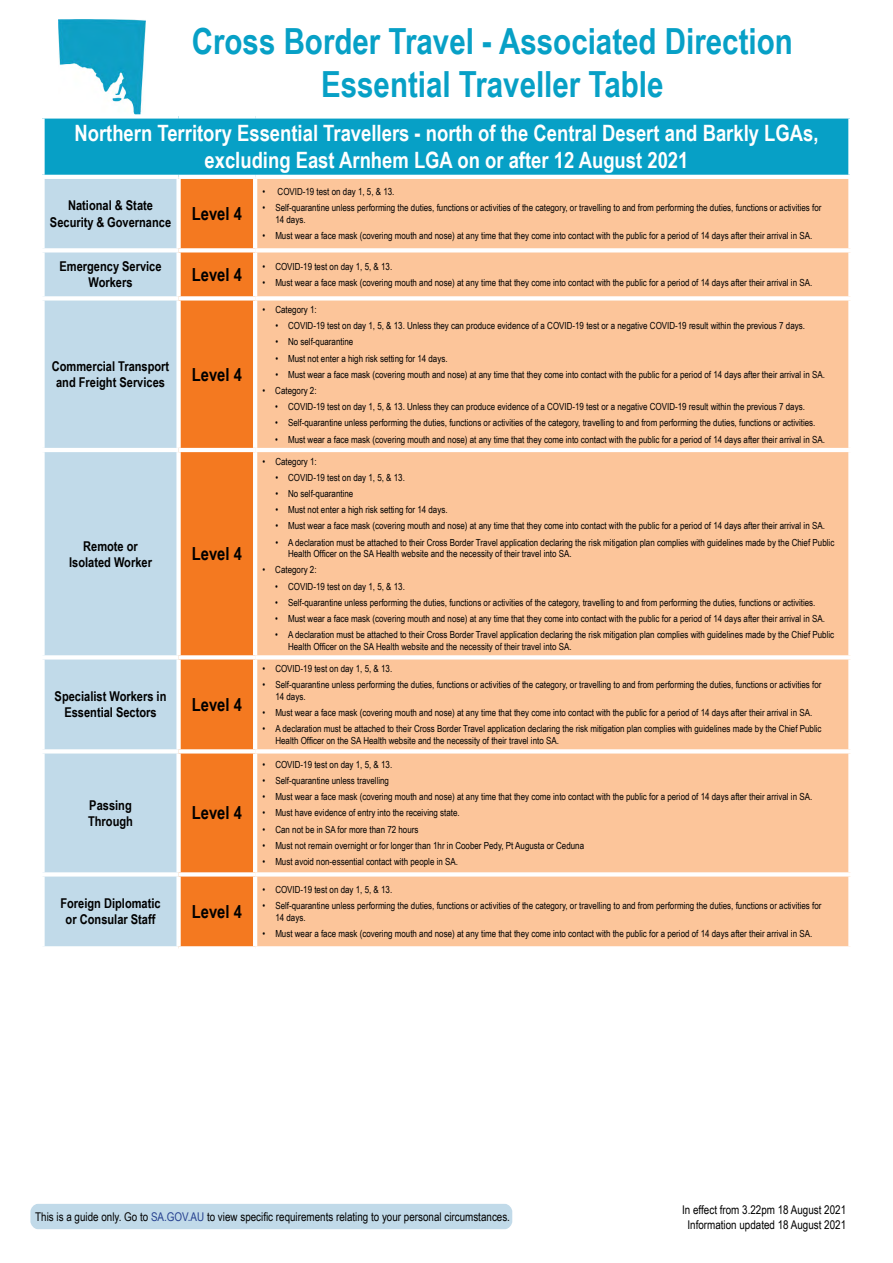
<style>
.page{position:relative;width:893px;height:1263px;background:#fff}
.page>*{position:absolute;margin:0;border:0;box-sizing:border-box;transform-origin:0 0}
.t1{font:700 36px/43.2px "Arial Narrow";color:#07a0c6;text-align:center}
.t2{font:700 22.5px/27px "Arial Narrow";color:#fff;text-align:center}
.t3{font:700 18px "Arial Narrow";color:#000}
.t4{font:700 13.5px/16.2px "Arial Narrow";color:#000;text-align:center}
.t5{font:12px/14.4px "Arial Narrow";color:#000;text-align:center}
.t6{font:9.75px/11.7px "Arial Narrow";color:#000}
.s1{color:#25408f}
</style>
<div class="page">
<div style="left:30px;top:1204px;width:482px;height:25px;background:#c1dae9;border-radius:8px"></div>
<img style="left:58px;top:19px;width:88px;height:95px">
<div style="left:43px;top:116px;width:807px;height:61px;background:#07a0c6"></div>
<div style="left:45px;top:179px;width:131px;height:767px;background:#c1dae9"></div>
<div style="left:181px;top:179px;width:72px;height:767px;background:#f47920"></div>
<div style="left:257px;top:179px;width:591px;height:767px;background:#fcc59a"></div>
<svg style="left:179px;top:248px;width:76px;height:4px"></svg>
<div style="left:40px;top:119px;width:5px;height:56px;background:#fff"></div>
<hr style="left:40px;top:175px;width:139px;height:4px;background:#fff">
<svg style="left:43px;top:248px;width:136px;height:4px"></svg>
<div style="left:40px;top:296px;width:139px;height:5px;background:#fff"></div>
<hr style="left:40px;top:448px;width:139px;height:4px;background:#fff">
<svg style="left:43px;top:655px;width:136px;height:4px"></svg>
<svg style="left:43px;top:872px;width:136px;height:4px"></svg>
<svg style="left:43px;top:946px;width:136px;height:2px"></svg>
<div style="left:848px;top:119px;width:5px;height:56px;background:#fff"></div>
<div style="left:40px;top:114px;width:139px;height:5px;background:#fff"></div>
<div style="left:179px;top:114px;width:76px;height:5px;background:#fff"></div>
<div style="left:255px;top:114px;width:598px;height:5px;background:#fff"></div>
<svg style="left:43px;top:749px;width:136px;height:4px"></svg>
<hr style="left:179px;top:175px;width:76px;height:4px;background:#fff">
<div style="left:179px;top:296px;width:76px;height:5px;background:#fff"></div>
<hr style="left:179px;top:448px;width:76px;height:4px;background:#fff">
<svg style="left:179px;top:655px;width:76px;height:4px"></svg>
<svg style="left:179px;top:749px;width:76px;height:4px"></svg>
<svg style="left:179px;top:872px;width:76px;height:4px"></svg>
<svg style="left:179px;top:946px;width:76px;height:1px"></svg>
<hr style="left:255px;top:175px;width:598px;height:4px;background:#fff">
<svg style="left:255px;top:248px;width:595px;height:4px"></svg>
<div style="left:255px;top:296px;width:598px;height:5px;background:#fff"></div>
<hr style="left:255px;top:448px;width:598px;height:4px;background:#fff">
<svg style="left:255px;top:749px;width:595px;height:4px"></svg>
<svg style="left:255px;top:872px;width:596px;height:4px"></svg>
<svg style="left:255px;top:946px;width:595px;height:2px"></svg>
<svg style="left:255px;top:655px;width:595px;height:4px"></svg>
<h1 class="t1" style="left:192px;top:18px;width:603px">Cross Border Travel - Associated Direction<br>Essential Traveller Table</h1>
<h2 class="t2" style="left:74px;top:119px;width:746px">Northern Territory Essential Travellers - north of the Central Desert and Barkly LGAs, excluding East Arnhem LGA on or after 12 August 2021</h2>
<h3 class="t4" style="left:50px;top:197px;width:193px;text-align:left;text-indent:18px">National &amp; State<br>Security &amp; Governance <sup>Level</sup> <sup>4</sup></h3>
<p class="t6" style="left:263px;top:185px;width:133px">• COVID-19 test on day 1, 5, &amp; 13.</p>
<p class="t6" style="left:275px;top:202px;width:548px;text-indent:-13px">• Self-quarantine unless performing the duties, functions or activities of the category, or travelling to and from performing the duties, functions or activities for<br>14 days.</p>
<p class="t6" style="left:263px;top:230px;width:551px">• Must wear a face mask (covering mouth and nose) at any time that they come into contact with the public for a period of 14 days after their arrival in SA.</p>
<h3 class="t4" style="left:59px;top:258px;width:104px">Emergency Service<br>Workers</h3>
<h3 class="t3" style="left:192px;top:261px;width:52px">Level 4</h3>
<h3 class="t4" style="left:52px;top:357px;width:119px">Commercial Transport and Freight Services</h3>
<h3 class="t3" style="left:192px;top:361px;width:52px">Level 4</h3>
<h3 class="t4" style="left:69px;top:537px;width:84px">Remote or<br>Isolated Worker</h3>
<h3 class="t3" style="left:192px;top:540px;width:52px">Level 4</h3>
<h3 class="t4" style="left:55px;top:688px;width:113px">Specialist Workers in<br>Essential Sectors</h3>
<h3 class="t3" style="left:192px;top:691px;width:52px">Level 4</h3>
<h3 class="t4" style="left:88px;top:796px;width:46px;text-align:left">Passing<br>Through</h3>
<h3 class="t3" style="left:192px;top:799px;width:52px">Level 4</h3>
<h3 class="t4" style="left:60px;top:895px;width:102px">Foreign Diplomatic or Consular Staff</h3>
<h3 class="t3" style="left:192px;top:898px;width:52px">Level 4</h3>
<p class="t6" style="left:263px;top:260px;width:131px">• COVID-19 test on day 1, 5, &amp; 13.</p>
<p class="t6" style="left:263px;top:276px;width:551px">• Must wear a face mask (covering mouth and nose) at any time that they come into contact with the public for a period of 14 days after their arrival in SA.</p>
<p class="t6" style="left:263px;top:303px;width:56px">• Category 1:</p>
<p class="t6" style="left:275px;top:319px;width:531px">• COVID-19 test on day 1, 5, &amp; 13. Unless they can produce evidence of a COVID-19 test or a negative COVID-19 result within the previous 7 days.</p>
<p class="t6" style="left:275px;top:336px;width:80px">• No self-quarantine</p>
<p class="t6" style="left:275px;top:352px;width:174px">• Must not enter a high risk setting for 14 days.</p>
<p class="t6" style="left:275px;top:368px;width:551px">• Must wear a face mask (covering mouth and nose) at any time that they come into contact with the public for a period of 14 days after their arrival in SA.</p>
<p class="t6" style="left:263px;top:384px;width:56px">• Category 2:</p>
<p class="t6" style="left:275px;top:400px;width:531px">• COVID-19 test on day 1, 5, &amp; 13. Unless they can produce evidence of a COVID-19 test or a negative COVID-19 result within the previous 7 days.</p>
<p class="t6" style="left:275px;top:417px;width:542px">• Self-quarantine unless performing the duties, functions or activities of the category, travelling to and from performing the duties, functions or activities.</p>
<p class="t6" style="left:275px;top:433px;width:551px">• Must wear a face mask (covering mouth and nose) at any time that they come into contact with the public for a period of 14 days after their arrival in SA.</p>
<p class="t6" style="left:263px;top:455px;width:56px">• Category 1:</p>
<p class="t6" style="left:275px;top:471px;width:131px">• COVID-19 test on day 1, 5, &amp; 13.</p>
<p class="t6" style="left:275px;top:487px;width:80px">• No self-quarantine</p>
<p class="t6" style="left:275px;top:503px;width:174px">• Must not enter a high risk setting for 14 days.</p>
<p class="t6" style="left:275px;top:520px;width:551px">• Must wear a face mask (covering mouth and nose) at any time that they come into contact with the public for a period of 14 days after their arrival in SA.</p>
<p class="t6" style="left:288px;top:536px;width:548px;text-indent:-13px">• A declaration must be attached to their Cross Border Travel application declaring the risk mitigation plan complies with guidelines made by the Chief Public<br>Health Officer on the SA Health website and the necessity of their travel into SA.</p>
<p class="t6" style="left:263px;top:564px;width:56px">• Category 2:</p>
<p class="t6" style="left:275px;top:580px;width:131px">• COVID-19 test on day 1, 5, &amp; 13.</p>
<p class="t6" style="left:275px;top:596px;width:542px">• Self-quarantine unless performing the duties, functions or activities of the category, travelling to and from performing the duties, functions or activities.</p>
<p class="t6" style="left:275px;top:612px;width:551px">• Must wear a face mask (covering mouth and nose) at any time that they come into contact with the public for a period of 14 days after their arrival in SA.</p>
<p class="t6" style="left:288px;top:629px;width:548px;text-indent:-13px">• A declaration must be attached to their Cross Border Travel application declaring the risk mitigation plan complies with guidelines made by the Chief Public<br>Health Officer on the SA Health website and the necessity of their travel into SA.</p>
<p class="t6" style="left:263px;top:662px;width:131px">• COVID-19 test on day 1, 5, &amp; 13.</p>
<p class="t6" style="left:275px;top:678px;width:548px;text-indent:-13px">• Self-quarantine unless performing the duties, functions or activities of the category, or travelling to and from performing the duties, functions or activities for<br>14 days.</p>
<p class="t6" style="left:263px;top:706px;width:551px">• Must wear a face mask (covering mouth and nose) at any time that they come into contact with the public for a period of 14 days after their arrival in SA.</p>
<p class="t6" style="left:275px;top:723px;width:548px;text-indent:-13px">• A declaration must be attached to their Cross Border Travel application declaring the risk mitigation plan complies with guidelines made by the Chief Public<br>Health Officer on the SA Health website and the necessity of their travel into SA.</p>
<p class="t6" style="left:263px;top:758px;width:131px">• COVID-19 test on day 1, 5, &amp; 13.</p>
<p class="t6" style="left:263px;top:774px;width:128px">• Self-quarantine unless travelling</p>
<p class="t6" style="left:263px;top:791px;width:551px">• Must wear a face mask (covering mouth and nose) at any time that they come into contact with the public for a period of 14 days after their arrival in SA.</p>
<p class="t6" style="left:263px;top:807px;width:199px">• Must have evidence of entry into the receiving state.</p>
<p class="t6" style="left:263px;top:823px;width:157px">• Can not be in SA for more than 72 hours</p>
<p class="t6" style="left:263px;top:839px;width:323px">• Must not remain overnight or for longer than 1hr in Coober Pedy, Pt Augusta or Ceduna</p>
<p class="t6" style="left:263px;top:855px;width:197px">• Must avoid non-essential contact with people in SA.</p>
<p class="t6" style="left:263px;top:883px;width:131px">• COVID-19 test on day 1, 5, &amp; 13.</p>
<p class="t6" style="left:275px;top:899px;width:548px;text-indent:-13px">• Self-quarantine unless performing the duties, functions or activities of the category, or travelling to and from performing the duties, functions or activities for<br>14 days.</p>
<p class="t6" style="left:263px;top:927px;width:551px">• Must wear a face mask (covering mouth and nose) at any time that they come into contact with the public for a period of 14 days after their arrival in SA.</p>
<p class="t5" style="left:35px;top:1209px;width:476px">This is a guide only. Go to <span class="s1">SA.GOV.AU</span> to view specific requirements relating to your personal circumstances.</p>
<p class="t5" style="left:682px;top:1202px;width:165px">In effect from 3.22pm 18 August 2021<br>Information updated 18 August 2021</p>
</div>
